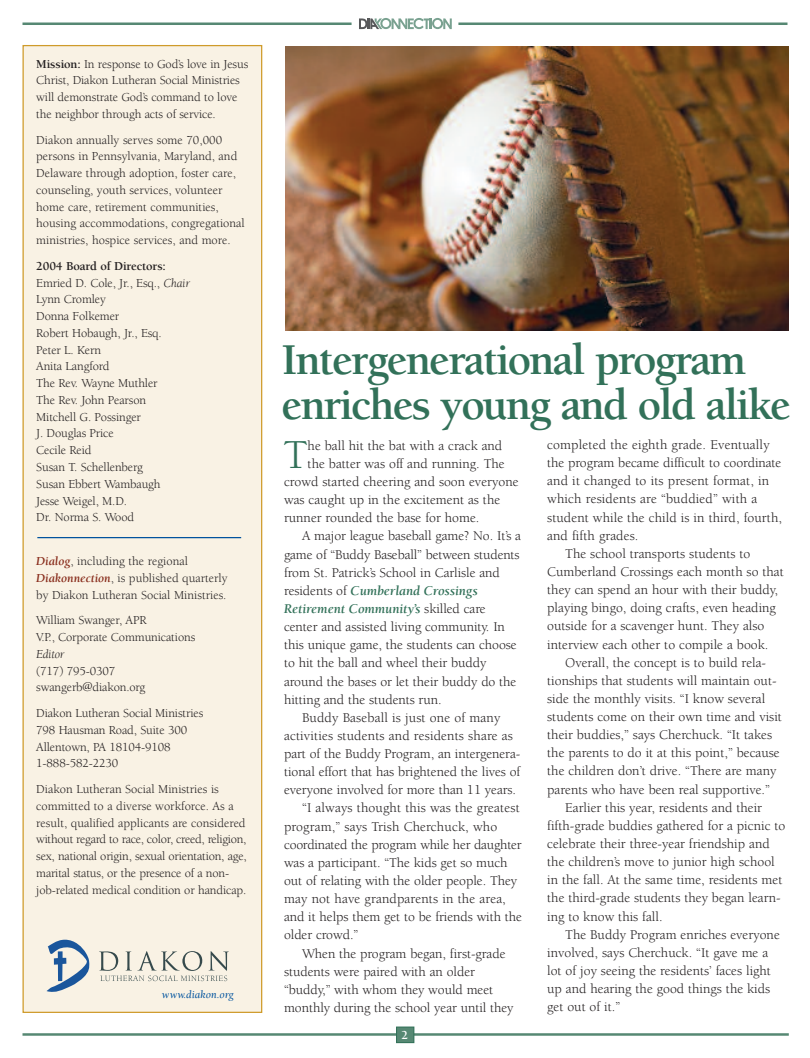
<style>
.page{position:relative;width:810px;height:1058px;background:#fff}
.page>*{position:absolute;margin:0;border:0;box-sizing:border-box;transform-origin:0 0}
.t1{font:700 45.12px/45.1px "Berkeley";letter-spacing:-.04em;color:#327159}
.t2{font:42.25px "Berkeley";color:#327159}
.t3{font:13.75px "Berkeley";color:#231f20}
.t4{font:italic 700 13.75px "Berkeley";letter-spacing:-.005em;color:#327159}
.t5{font:12.5px/16.8px "Berkeley";letter-spacing:-.01em;color:#231f20}
.t6{font:italic 12.5px "Berkeley";letter-spacing:-.01em;color:#231f20}
.t7{font:700 12.5px "Berkeley";color:#fff}
.t8{font:italic 11.25px "Berkeley";color:#01539e}
.s1{font-weight:700}
.s2{font-style:italic}
.s3{font-weight:700;font-style:italic;color:#882c1b}
.s4{font-weight:400;font-style:normal;color:#231f20}
</style>
<div class="page">
<hr style="left:22px;top:1033px;width:767px;height:2px;background:#568873">
<div style="left:397px;top:1027px;width:17px;height:15px;background:#568873"></div>
<div style="left:396px;top:1026px;width:18px;height:17px;border:1px solid #327159"></div>
<hr style="left:458px;top:22px;width:330px;height:3px;background:#568873">
<hr style="left:22px;top:22px;width:330px;height:3px;background:#568873">
<svg style="left:359px;top:18px;width:93px;height:11px"></svg>
<div style="left:23px;top:46px;width:239px;height:966px;background:#f9f2e4"></div>
<div style="left:22px;top:45px;width:240px;height:967px;border:1px solid #cf9b2a"></div>
<hr style="left:37px;top:537px;width:204px;height:1px;background:#01539e">
<svg style="left:99px;top:951px;width:130px;height:30px"></svg>
<svg style="left:46px;top:939px;width:44px;height:53px"></svg>
<img style="left:285px;top:47px;width:504px;height:284px">
<p class="t5" style="left:36px;top:56px;width:214px"><span class="s1">Mission:</span> In response to God’s love in Jesus Christ, Diakon Lutheran Social Ministries will demonstrate God’s command to love the neighbor through acts of service.</p>
<p class="t5" style="left:36px;top:132px;width:210px">Diakon annually serves some 70,000 persons in Pennsylvania, Maryland, and Delaware through adoption, foster care, counseling, youth services, volunteer home care, retirement communities, housing accommodations, congregational ministries, hospice services, and more.</p>
<p class="t5" style="left:36px;top:259px;width:155px"><span class="s1">2004 Board of Directors:<br></span>Emried D. Cole, Jr., Esq., <span class="s2">Chair<br></span>Lynn Cromley<br>Donna Folkemer<br>Robert Hobaugh, Jr., Esq.<br>Peter L. Kern<br>Anita Langford<br>The Rev. Wayne Muthler<br>The Rev. John Pearson<br>Mitchell G. Possinger<br>J. Douglas Price<br>Cecile Reid<br>Susan T. Schellenberg<br>Susan Ebbert Wambaugh<br>Jesse Weigel, M.D.<br>Dr. Norma S. Wood</p>
<p class="t5" style="left:36px;top:554px;width:193px"><span class="s3">Dialog</span>, including the regional<br><span class="s3">Diakonnection</span>, is published quarterly by Diakon Lutheran Social Ministries.</p>
<p class="t5" style="left:36px;top:613px;width:161px">William Swanger, APR<br>V.P., Corporate Communications</p>
<p class="t6" style="left:36px;top:649px;width:30px">Editor</p>
<p class="t5" style="left:36px;top:663px;width:111px">(717) 795-0307 swangerb@diakon.org</p>
<p class="t5" style="left:36px;top:706px;width:169px">Diakon Lutheran Social Ministries<br>798 Hausman Road, Suite 300<br>Allentown, PA 18104-9108<br>1-888-582-2230</p>
<p class="t5" style="left:36px;top:782px;width:212px">Diakon Lutheran Social Ministries is committed to a diverse workforce. As a result, qualified applicants are considered without regard to race, color, creed, religion, sex, national origin, sexual orientation, age, marital status, or the presence of a non&shy;job-related medical condition or handicap.</p>
<p class="t8" style="left:162px;top:989px;width:73px">www.diakon.org</p>
<h1 class="t1" style="left:282px;top:340px;width:511px">Intergenerational program enriches young and old alike</h1>
<h2 class="t2" style="left:283px;top:438px;width:26px">T</h2>
<p class="t3" style="left:308px;top:440px;width:196px">he ball hit the bat with a crack and</p>
<p class="t3" style="left:308px;top:458px;width:199px">the batter was off and running. The</p>
<p class="t3" style="left:284px;top:476px;width:236px">crowd started cheering and soon everyone</p>
<p class="t3" style="left:284px;top:494px;width:218px">was caught up in the excitement as the</p>
<p class="t3" style="left:284px;top:512px;width:197px">runner rounded the base for home.</p>
<p class="t3" style="left:302px;top:531px;width:221px">A major league baseball game? No. It’s a</p>
<p class="t3" style="left:284px;top:549px;width:237px">game of “Buddy Baseball” between students</p>
<p class="t3" style="left:284px;top:567px;width:217px">from St. Patrick’s School in Carlisle and</p>
<p class="t4" style="left:284px;top:585px;width:195px"><span class="s4">residents of</span> Cumberland Crossings</p>
<p class="t4" style="left:284px;top:603px;width:203px">Retirement Community’s <span class="s4">skilled care</span></p>
<p class="t3" style="left:284px;top:621px;width:222px">center and assisted living community. In</p>
<p class="t3" style="left:284px;top:639px;width:234px">this unique game, the students can choose</p>
<p class="t3" style="left:284px;top:657px;width:204px">to hit the ball and wheel their buddy</p>
<p class="t3" style="left:284px;top:676px;width:234px">around the bases or let their buddy do the</p>
<p class="t3" style="left:284px;top:694px;width:159px">hitting and the students run.</p>
<p class="t3" style="left:302px;top:712px;width:200px">Buddy Baseball is just one of many</p>
<p class="t3" style="left:284px;top:730px;width:230px">activities students and residents share as</p>
<p class="t3" style="left:284px;top:748px;width:238px">part of the Buddy Program, an intergenera-</p>
<p class="t3" style="left:284px;top:766px;width:238px">tional effort that has brightened the lives of</p>
<p class="t3" style="left:284px;top:784px;width:234px">everyone involved for more than 11 years.</p>
<p class="t3" style="left:302px;top:802px;width:219px">“I always thought this was the greatest</p>
<p class="t3" style="left:284px;top:820px;width:215px">program,” says Trish Cherchuck, who</p>
<p class="t3" style="left:284px;top:839px;width:239px">coordinated the program while her daughter</p>
<p class="t3" style="left:284px;top:857px;width:225px">was a participant. “The kids get so much</p>
<p class="t3" style="left:284px;top:875px;width:235px">out of relating with the older people. They</p>
<p class="t3" style="left:284px;top:893px;width:223px">may not have grandparents in the area,</p>
<p class="t3" style="left:284px;top:911px;width:240px">and it helps them get to be friends with the</p>
<p class="t3" style="left:284px;top:929px;width:76px">older crowd.”</p>
<p class="t3" style="left:302px;top:947px;width:205px">When the program began, first-grade</p>
<p class="t3" style="left:284px;top:965px;width:192px">students were paired with an older</p>
<p class="t3" style="left:284px;top:984px;width:211px">“buddy,” with whom they would meet</p>
<p class="t3" style="left:284px;top:1002px;width:231px">monthly during the school year until they</p>
<p class="t7" style="left:402px;top:1029px;width:8px">2</p>
<p class="t3" style="left:547px;top:439px;width:224px">completed the eighth grade. Eventually</p>
<p class="t3" style="left:547px;top:457px;width:236px">the program became difficult to coordinate</p>
<p class="t3" style="left:547px;top:475px;width:224px">and it changed to its present format, in</p>
<p class="t3" style="left:547px;top:494px;width:212px">which residents are “buddied” with a</p>
<p class="t3" style="left:547px;top:512px;width:236px">student while the child is in third, fourth,</p>
<p class="t3" style="left:547px;top:530px;width:93px">and fifth grades.</p>
<p class="t3" style="left:565px;top:548px;width:187px">The school transports students to</p>
<p class="t3" style="left:547px;top:566px;width:238px">Cumberland Crossings each month so that</p>
<p class="t3" style="left:547px;top:584px;width:232px">they can spend an hour with their buddy,</p>
<p class="t3" style="left:547px;top:602px;width:230px">playing bingo, doing crafts, even heading</p>
<p class="t3" style="left:547px;top:620px;width:219px">outside for a scavenger hunt. They also</p>
<p class="t3" style="left:547px;top:639px;width:223px">interview each other to compile a book.</p>
<p class="t3" style="left:565px;top:657px;width:202px">Overall, the concept is to build rela-</p>
<p class="t3" style="left:547px;top:675px;width:231px">tionships that students will maintain out-</p>
<p class="t3" style="left:547px;top:693px;width:220px">side the monthly visits. “I know several</p>
<p class="t3" style="left:547px;top:711px;width:236px">students come on their own time and visit</p>
<p class="t3" style="left:547px;top:729px;width:226px">their buddies,” says Cherchuck. “It takes</p>
<p class="t3" style="left:547px;top:747px;width:234px">the parents to do it at this point,” because</p>
<p class="t3" style="left:547px;top:765px;width:231px">the children don’t drive. “There are many</p>
<p class="t3" style="left:547px;top:784px;width:224px">parents who have been real supportive.”</p>
<p class="t3" style="left:565px;top:802px;width:198px">Earlier this year, residents and their</p>
<p class="t3" style="left:547px;top:820px;width:240px">fifth-grade buddies gathered for a picnic to</p>
<p class="t3" style="left:547px;top:838px;width:224px">celebrate their three-year friendship and</p>
<p class="t3" style="left:547px;top:856px;width:229px">the children’s move to junior high school</p>
<p class="t3" style="left:547px;top:874px;width:237px">in the fall. At the same time, residents met</p>
<p class="t3" style="left:547px;top:892px;width:235px">the third-grade students they began learn-</p>
<p class="t3" style="left:547px;top:910px;width:117px">ing to know this fall.</p>
<p class="t3" style="left:565px;top:929px;width:216px">The Buddy Program enriches everyone</p>
<p class="t3" style="left:547px;top:947px;width:223px">involved, says Cherchuck. “It gave me a</p>
<p class="t3" style="left:547px;top:965px;width:225px">lot of joy seeing the residents’ faces light</p>
<p class="t3" style="left:547px;top:983px;width:225px">up and hearing the good things the kids</p>
<p class="t3" style="left:547px;top:1001px;width:75px">get out of it.”</p>
</div>
